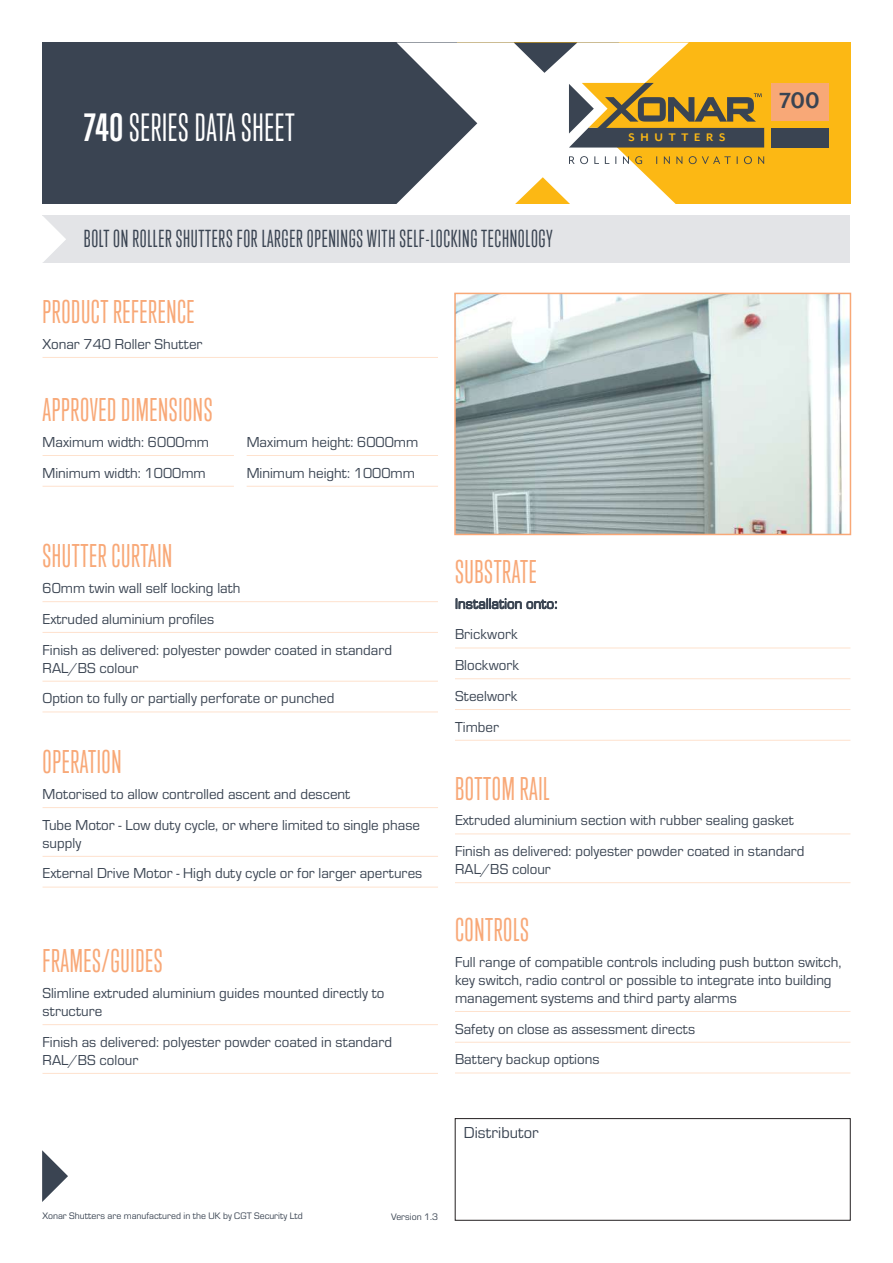
<style>
.page{position:relative;width:893px;height:1263px;background:#fff}
.page>*{position:absolute;margin:0;border:0;box-sizing:border-box;transform-origin:0 0}
.t1{font:36px "Trump Gothic Pro";letter-spacing:.02em;color:#fff}
.t2{font:30px "Trump Gothic Pro";letter-spacing:.02em;color:#f8a877}
.t3{font:700 25.5px "Mr Eaves XL Mod OT";color:#3a4452}
.t4{font:22.5px "Trump Gothic Pro";letter-spacing:.03em;color:#3a4452}
.t5{font:16.5px "Eurostile";color:#3a4452}
.t6{font:15px/30.8px "Eurostile";color:#3a4452}
.t7{font:700 12.75px "Mr Eaves XL Mod OT";letter-spacing:.45em;color:#fcb814}
.t8{font:9.75px "Eurostile";color:#3a4452}
.s1{font-weight:700}
</style>
<div class="page">
<div style="left:43px;top:43px;width:446px;height:161px;background:#3a4452"></div>
<div style="left:457px;top:43px;width:393px;height:161px;background:#fcb814"></div>
<svg style="left:396px;top:43px;width:280px;height:161px"></svg>
<div style="left:43px;top:216px;width:807px;height:47px;background:#e3e4e7"></div>
<img style="left:457px;top:296px;width:391px;height:236px">
<div style="left:454px;top:293px;width:397px;height:242px;border:2px solid #f8a877"></div>
<hr style="left:43px;top:357px;width:395px;height:1px;background:#fee2ce">
<hr style="left:43px;top:1024px;width:395px;height:1px;background:#fee2ce">
<hr style="left:43px;top:1073px;width:395px;height:1px;background:#fee2ce">
<hr style="left:43px;top:807px;width:395px;height:1px;background:#fee2ce">
<hr style="left:43px;top:856px;width:395px;height:1px;background:#fee2ce">
<hr style="left:43px;top:887px;width:395px;height:1px;background:#fee2ce">
<hr style="left:455px;top:1011px;width:395px;height:1px;background:#fee2ce">
<hr style="left:455px;top:1042px;width:395px;height:1px;background:#fee2ce">
<hr style="left:455px;top:1073px;width:395px;height:1px;background:#fee2ce">
<hr style="left:455px;top:834px;width:395px;height:1px;background:#fee2ce">
<hr style="left:455px;top:882px;width:395px;height:1px;background:#fee2ce">
<div style="left:455px;top:1118px;width:395px;height:102px;border:1px solid #231f20"></div>
<svg style="left:42px;top:1150px;width:26px;height:52px"></svg>
<div style="left:771px;top:83px;width:57px;height:38px;background:#f8a877"></div>
<div style="left:771px;top:128px;width:57px;height:20px;background:#3a4452"></div>
<svg style="left:445px;top:43px;width:320px;height:156px"></svg>
<hr style="left:455px;top:648px;width:395px;height:1px;background:#fee2ce">
<hr style="left:455px;top:678px;width:395px;height:1px;background:#fee2ce">
<hr style="left:455px;top:709px;width:395px;height:1px;background:#fee2ce">
<hr style="left:455px;top:740px;width:395px;height:1px;background:#fee2ce">
<svg style="left:456px;top:598px;width:101px;height:11px"></svg>
<hr style="left:43px;top:455px;width:191px;height:1px;background:#fee2ce">
<hr style="left:43px;top:486px;width:191px;height:1px;background:#fee2ce">
<hr style="left:247px;top:455px;width:191px;height:1px;background:#fee2ce">
<hr style="left:247px;top:486px;width:191px;height:1px;background:#fee2ce">
<hr style="left:43px;top:601px;width:395px;height:1px;background:#fee2ce">
<hr style="left:43px;top:632px;width:395px;height:1px;background:#fee2ce">
<hr style="left:43px;top:681px;width:395px;height:1px;background:#fee2ce">
<hr style="left:43px;top:712px;width:395px;height:1px;background:#fee2ce">
<svg style="left:43px;top:216px;width:23px;height:46px"></svg>
<h1 class="t1" style="left:84px;top:107px;width:213px"><span class="s1">740</span> SERIES DATA SHEET</h1>
<h3 class="t4" style="left:84px;top:226px;width:471px">BOLT ON ROLLER SHUTTERS FOR LARGER OPENINGS WITH SELF-LOCKING TECHNOLOGY</h3>
<h2 class="t2" style="left:43px;top:295px;width:154px">PRODUCT REFERENCE</h2>
<p class="t6" style="left:43px;top:328px;width:161px">Xonar 740 Roller Shutter</p>
<h2 class="t2" style="left:43px;top:393px;width:171px">APPROVED DIMENSIONS</h2>
<p class="t6" style="left:43px;top:426px;width:168px">Maximum width: 6000mm<br>Minimum width: 1000mm</p>
<p class="t6" style="left:247px;top:426px;width:173px">Maximum height: 6000mm<br>Minimum height: 1000mm</p>
<h2 class="t2" style="left:43px;top:539px;width:131px">SHUTTER CURTAIN</h2>
<p class="t6" style="left:43px;top:572px;width:351px">60mm twin wall self locking lath<br>Extruded aluminium profiles<br>Finish as delivered: polyester powder coated in standard</p>
<p class="t6" style="left:43px;top:651px;width:293px">RAL/BS colour<br>Option to fully or partially perforate or punched</p>
<h2 class="t2" style="left:43px;top:745px;width:80px">OPERATION</h2>
<h2 class="t2" style="left:455px;top:554px;width:83px">SUBSTRATE</h2>
<p class="t6" style="left:455px;top:587px;width:104px">Installation onto:<br>Brickwork<br>Blockwork<br>Steelwork<br>Timber</p>
<p class="t7" style="left:628px;top:130px;width:98px">SHUTTERS</p>
<h3 class="t3" style="left:779px;top:86px;width:42px">700</h3>
<p class="t6" style="left:43px;top:778px;width:379px">Motorised to allow controlled ascent and descent<br>Tube Motor - Low duty cycle, or where limited to single phase</p>
<p class="t6" style="left:43px;top:827px;width:381px">supply<br>External Drive Motor - High duty cycle or for larger apertures</p>
<h2 class="t2" style="left:43px;top:944px;width:122px">FRAMES/GUIDES</h2>
<p class="t6" style="left:43px;top:983px;width:343px;line-height:18px">Slimline extruded aluminium guides mounted directly to structure</p>
<p class="t6" style="left:43px;top:1032px;width:351px;line-height:18px">Finish as delivered: polyester powder coated in standard<br>RAL/BS colour</p>
<h2 class="t2" style="left:455px;top:771px;width:96px">BOTTOM RAIL</h2>
<p class="t6" style="left:455px;top:804px;width:351px">Extruded aluminium section with rubber sealing gasket<br>Finish as delivered: polyester powder coated in standard</p>
<p class="t6" style="left:455px;top:853px;width:97px">RAL/BS colour</p>
<h2 class="t2" style="left:455px;top:913px;width:75px">CONTROLS</h2>
<p class="t6" style="left:455px;top:952px;width:388px;line-height:18px">Full range of compatible controls including push button switch, key switch, radio control or possible to integrate into building management systems and third party alarms</p>
<p class="t6" style="left:455px;top:1012px;width:242px">Safety on close as assessment directs<br>Battery backup options</p>
<p class="t5" style="left:464px;top:1122px;width:76px">Distributor</p>
<p class="t8" style="left:43px;top:1209px;width:262px">Xonar Shutters are manufactured in the UK by CGT Security Ltd</p>
<p class="t8" style="left:391px;top:1210px;width:48px">Version 1.3</p>
</div>
